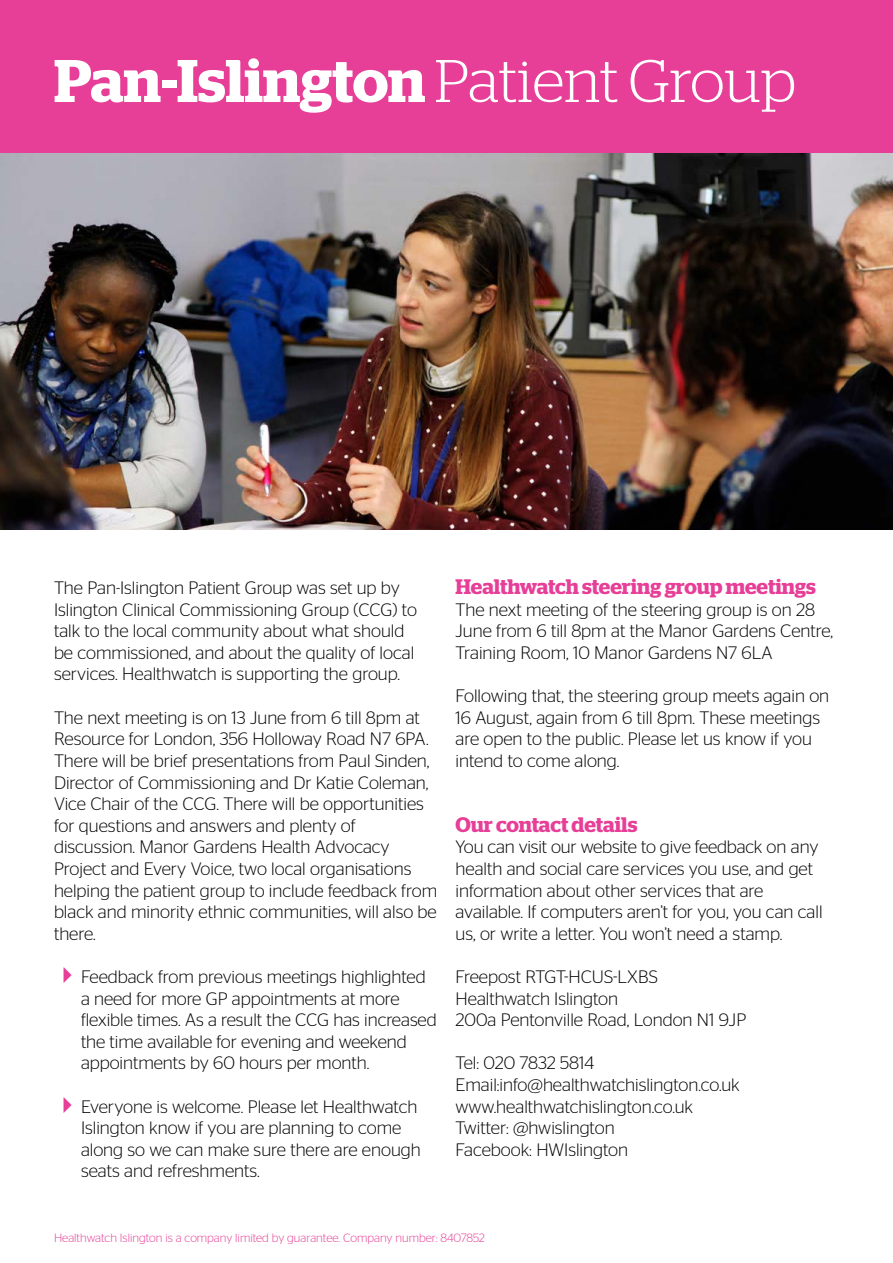
<style>
.page{position:relative;width:893px;height:1263px;background:#fff}
.page>*{position:absolute;margin:0;border:0;box-sizing:border-box;transform-origin:0 0}
.t1{font:600 60px "Stag";color:#fff}
.t2{font:600 21px "Stag";color:#e73e97}
.t3{font:300 18px/21.6px "Stag Sans";color:#000}
.t4{font:300 12px "Stag Sans";color:#e73e97}
.s1{font-weight:300}
</style>
<div class="page">
<div style="left:0;top:0;width:893px;height:153px;background:#e73e97"></div>
<img style="left:0;top:153px;width:893px;height:376px">
<h1 class="t1" style="left:54px;top:46px;width:744px">Pan-Islington <span class="s1">Patient Group</span></h1>
<p class="t3" style="left:54px;top:577px;width:364px">The Pan-Islington Patient Group was set up by Islington Clinical Commissioning Group (CCG) to talk to the local community about what should be commissioned, and about the quality of local services. Healthwatch is supporting the group.</p>
<p class="t3" style="left:54px;top:706px;width:385px">The next meeting is on 13 June from 6 till 8pm at Resource for London, 356 Holloway Road N7 6PA.<br>There will be brief presentations from Paul Sinden, Director of Commissioning and Dr Katie Coleman, Vice Chair of the CCG. There will be opportunities for questions and answers and plenty of discussion. Manor Gardens Health Advocacy Project and Every Voice, two local organisations helping the patient group to include feedback from black and minority ethnic communities, will also be there.</p>
<p class="t3" style="left:81px;top:965px;width:357px">Feedback from previous meetings highlighted a need for more GP appointments at more flexible times. As a result the CCG has increased the time available for evening and weekend appointments by 60 hours per month.</p>
<p class="t3" style="left:81px;top:1095px;width:341px">Everyone is welcome. Please let Healthwatch Islington know if you are planning to come along so we can make sure there are enough seats and refreshments.</p>
<p class="t2" style="left:455px;top:574px;width:362px">Healthwatch steering group meetings</p>
<p class="t3" style="left:455px;top:598px;width:379px">The next meeting of the steering group is on 28<br>June from 6 till 8pm at the Manor Gardens Centre,<br>Training Room, 10 Manor Gardens N7 6LA</p>
<p class="t3" style="left:455px;top:685px;width:375px">Following that, the steering group meets again on 16 August, again from 6 till 8pm. These meetings are open to the public. Please let us know if you intend to come along.</p>
<p class="t2" style="left:455px;top:812px;width:184px">Our contact details</p>
<p class="t3" style="left:455px;top:836px;width:369px">You can visit our website to give feedback on any health and social care services you use, and get information about other services that are available. If computers aren’t for you, you can call us, or write a letter. You won’t need a stamp.</p>
<p class="t3" style="left:455px;top:965px;width:292px">Freepost RTGT-HCUS-LXBS<br>Healthwatch Islington<br>200a Pentonville Road, London N1 9JP</p>
<p class="t3" style="left:455px;top:1052px;width:286px">Tel: 020 7832 5814<br>Email:info@healthwatchislington.co.uk www.healthwatchislington.co.uk<br>Twitter: @hwislington<br>Facebook: HWIslington</p>
<p class="t4" style="left:54px;top:1231px;width:432px">Healthwatch Islington is a company limited by guarantee. Company number: 8407852</p>
</div>
